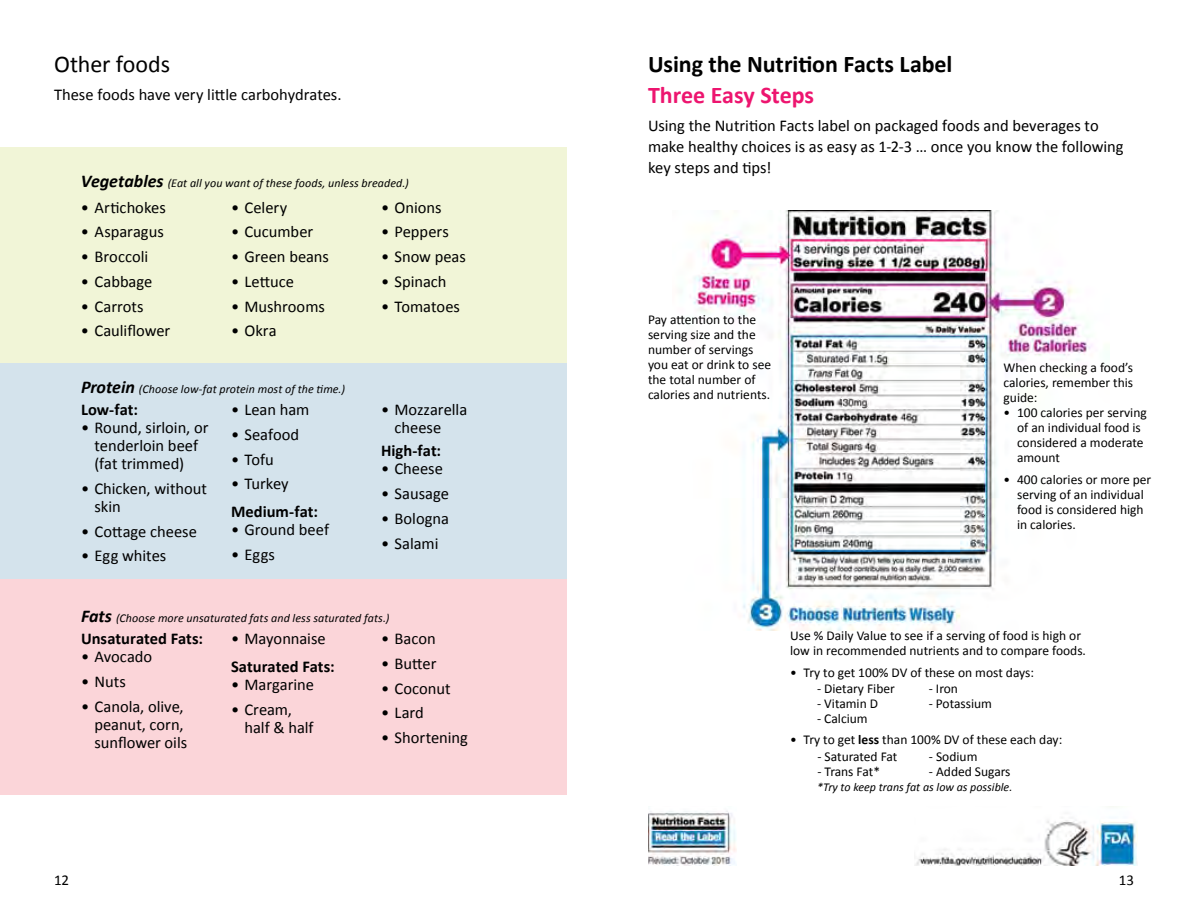
<style>
.page{position:relative;width:1188px;height:918px;background:#fff}
.page>*{position:absolute;margin:0;border:0;box-sizing:border-box;transform-origin:0 0}
.t1{font:700 24px "Calibri";letter-spacing:-.005em;color:#000}
.t2{font:700 24px "Calibri";letter-spacing:-.005em;color:#ed156f}
.t3{font:24px "Calibri";letter-spacing:-.005em;color:#000}
.t4{font:16.5px/18px "Calibri";color:#000}
.t5{font:700 16.5px "Calibri";color:#000}
.t6{font:15px "Calibri";color:#000}
.t7{font:13.5px/15px "Calibri";color:#000}
.t8{font:italic 12px "Calibri";letter-spacing:.005em;color:#000}
.s1{font-weight:700;font-size:18px}
.s2{font-weight:700}
</style>
<div class="page">
<div style="left:0;top:147px;width:567px;height:216px;background:#f1f5d7"></div>
<div style="left:0;top:363px;width:567px;height:216px;background:#d4e3ec"></div>
<div style="left:0;top:579px;width:567px;height:216px;background:#fbd5d9"></div>
<img style="left:690px;top:210px;width:403px;height:420px">
<img style="left:648px;top:811px;width:89px;height:54px">
<img style="left:915px;top:806px;width:222px;height:59px">
<h1 class="t3" style="left:54px;top:49px;width:118px">Other foods</h1>
<p class="t4" style="left:54px;top:84px;width:289px">These foods have very little carbohydrates.</p>
<p class="t8" style="left:81px;top:176px;width:329px"><span class="s1">Vegetables</span> (Eat all you want of these foods, unless breaded.)</p>
<p class="t4" style="left:81px;top:197px;width:86px">• Artichokes</p>
<p class="t4" style="left:81px;top:222px;width:84px">• Asparagus</p>
<p class="t4" style="left:81px;top:247px;width:69px">• Broccoli</p>
<p class="t4" style="left:81px;top:272px;width:73px">• Cabbage</p>
<p class="t4" style="left:81px;top:296px;width:64px">• Carrots</p>
<p class="t4" style="left:81px;top:321px;width:91px">• Cauliflower</p>
<p class="t4" style="left:231px;top:197px;width:58px">• Celery</p>
<p class="t4" style="left:231px;top:222px;width:84px">• Cucumber</p>
<p class="t4" style="left:231px;top:247px;width:100px">• Green beans</p>
<p class="t4" style="left:231px;top:272px;width:65px">• Lettuce</p>
<p class="t4" style="left:231px;top:296px;width:95px">• Mushrooms</p>
<p class="t4" style="left:231px;top:321px;width:47px">• Okra</p>
<p class="t4" style="left:381px;top:197px;width:62px">• Onions</p>
<p class="t4" style="left:381px;top:222px;width:69px">• Peppers</p>
<p class="t4" style="left:381px;top:247px;width:86px">• Snow peas</p>
<p class="t4" style="left:381px;top:272px;width:67px">• Spinach</p>
<p class="t4" style="left:381px;top:296px;width:80px">• Tomatoes</p>
<p class="t8" style="left:81px;top:382px;width:266px"><span class="s1">Protein</span> (Choose low-fat protein most of the time.)</p>
<p class="t5" style="left:81px;top:399px;width:59px">Low-fat:</p>
<p class="t4" style="left:94px;top:418px;width:116px;text-indent:-13px">• Round, sirloin, or tenderloin beef (fat trimmed)</p>
<p class="t4" style="left:94px;top:479px;width:114px;text-indent:-13px">• Chicken, without skin</p>
<p class="t4" style="left:81px;top:521px;width:117px">• Cottage cheese</p>
<p class="t4" style="left:81px;top:546px;width:87px">• Egg whites</p>
<p class="t4" style="left:231px;top:400px;width:80px">• Lean ham</p>
<p class="t4" style="left:231px;top:425px;width:70px">• Seafood</p>
<p class="t4" style="left:231px;top:449px;width:44px">• Tofu</p>
<p class="t4" style="left:231px;top:474px;width:59px">• Turkey</p>
<p class="t5" style="left:231px;top:501px;width:88px">Medium-fat:</p>
<p class="t4" style="left:231px;top:520px;width:100px">• Ground beef</p>
<p class="t4" style="left:231px;top:545px;width:45px">• Eggs</p>
<p class="t4" style="left:394px;top:400px;width:74px;text-indent:-13px">• Mozzarella cheese</p>
<p class="t5" style="left:381px;top:441px;width:62px">High-fat:</p>
<p class="t4" style="left:381px;top:459px;width:64px">• Cheese</p>
<p class="t4" style="left:381px;top:484px;width:69px">• Sausage</p>
<p class="t4" style="left:381px;top:509px;width:69px">• Bologna</p>
<p class="t4" style="left:381px;top:533px;width:59px">• Salami</p>
<p class="t8" style="left:81px;top:611px;width:310px"><span class="s1">Fats</span> (Choose more unsaturated fats and less saturated fats.)</p>
<p class="t5" style="left:81px;top:628px;width:124px">Unsaturated Fats:</p>
<p class="t4" style="left:81px;top:647px;width:73px">• Avocado</p>
<p class="t4" style="left:81px;top:672px;width:46px">• Nuts</p>
<p class="t4" style="left:94px;top:696px;width:94px;text-indent:-13px">• Canola, olive, peanut, corn, sunflower oils</p>
<p class="t4" style="left:231px;top:629px;width:96px">• Mayonnaise</p>
<p class="t5" style="left:231px;top:656px;width:105px">Saturated Fats:</p>
<p class="t4" style="left:231px;top:675px;width:85px">• Margarine</p>
<p class="t4" style="left:244px;top:699px;width:71px;text-indent:-13px">• Cream, half &amp; half</p>
<p class="t4" style="left:381px;top:629px;width:56px">• Bacon</p>
<p class="t4" style="left:381px;top:654px;width:57px">• Butter</p>
<p class="t4" style="left:381px;top:678px;width:71px">• Coconut</p>
<p class="t4" style="left:381px;top:703px;width:44px">• Lard</p>
<p class="t4" style="left:381px;top:728px;width:89px">• Shortening</p>
<h1 class="t1" style="left:648px;top:49px;width:306px">Using the Nutrition Facts Label</h1>
<h1 class="t2" style="left:648px;top:80px;width:168px">Three Easy Steps</h1>
<p class="t4" style="left:648px;top:114px;width:477px;line-height:21px">Using the Nutrition Facts label on packaged foods and beverages to make healthy choices is as easy as 1-2-3 … once you know the following key steps and tips!</p>
<p class="t7" style="left:648px;top:311px;width:125px">Pay attention to the serving size and the number of servings you eat or drink to see the total number of calories and nutrients.</p>
<p class="t7" style="left:1004px;top:360px;width:131px;text-align:justify">When checking a food’s calories, remember this guide:</p>
<p class="t7" style="left:1017px;top:405px;width:131px;text-indent:-14px">• 100 calories per serving of an individual food is considered a moderate amount</p>
<p class="t7" style="left:1017px;top:471px;width:136px;text-indent:-14px">• 400 calories or more per serving of an individual food is considered high in calories.</p>
<p class="t7" style="left:790px;top:628px;width:297px">Use % Daily Value to see if a serving of food is high or low in recommended nutrients and to compare foods.</p>
<p class="t7" style="left:790px;top:664px;width:246px">• Try to get 100% DV of these on most days:</p>
<p class="t7" style="left:817px;top:681px;width:79px">- Dietary Fiber</p>
<p class="t7" style="left:817px;top:696px;width:63px">- Vitamin D</p>
<p class="t7" style="left:817px;top:711px;width:52px">- Calcium</p>
<p class="t7" style="left:929px;top:681px;width:31px">- Iron</p>
<p class="t7" style="left:929px;top:696px;width:65px">- Potassium</p>
<p class="t7" style="left:790px;top:731px;width:274px">• Try to get <span class="s2">less</span> than 100% DV of these each day:</p>
<p class="t8" style="left:817px;top:780px;width:197px">*Try to keep trans fat as low as possible.</p>
<p class="t7" style="left:817px;top:748px;width:82px">- Saturated Fat</p>
<p class="t7" style="left:817px;top:763px;width:64px">- Trans Fat*</p>
<p class="t7" style="left:929px;top:748px;width:50px">- Sodium</p>
<p class="t7" style="left:929px;top:763px;width:83px">- Added Sugars</p>
<p class="t6" style="left:54px;top:871px;width:17px">12</p>
<p class="t6" style="left:1119px;top:870px;width:17px">13</p>
</div>
